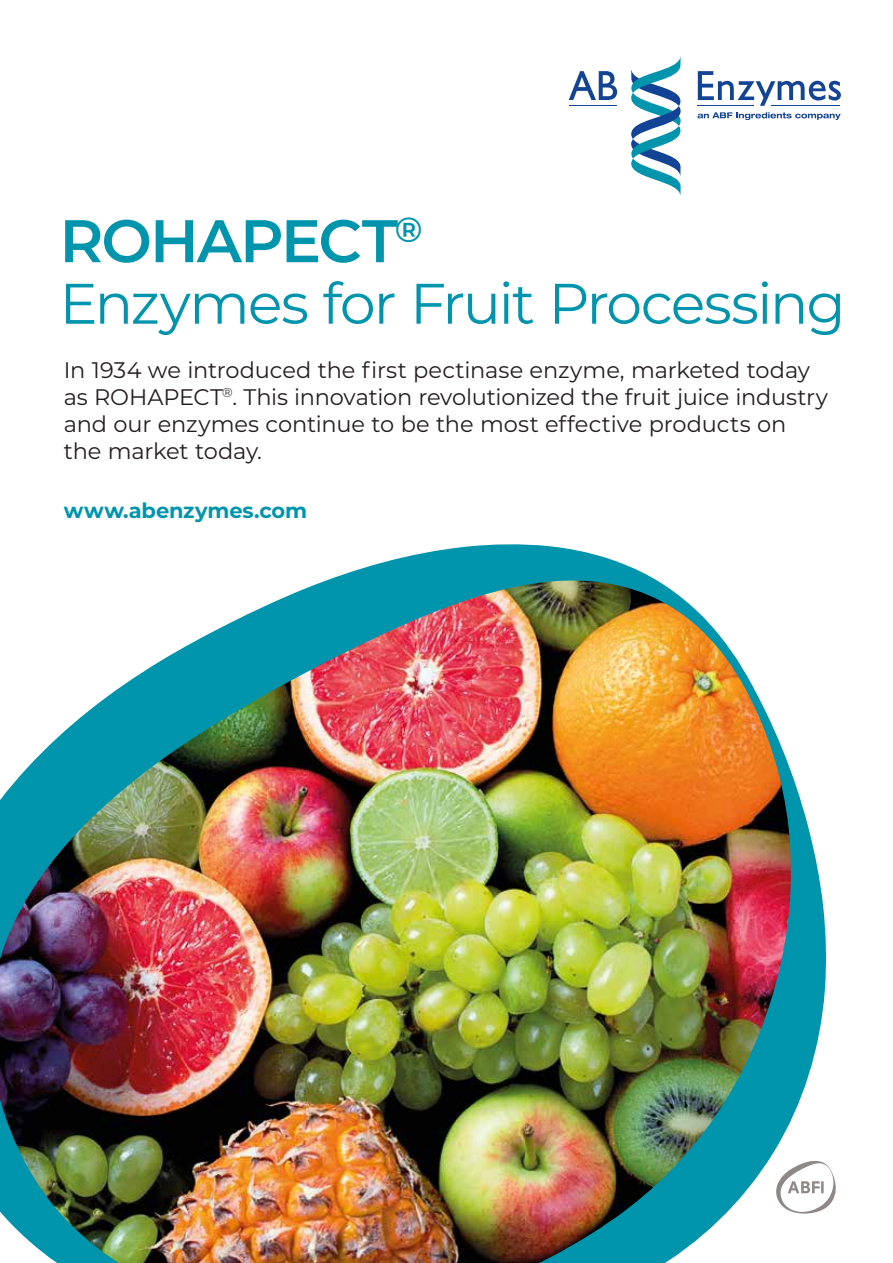
<style>
.page{position:relative;width:893px;height:1263px;background:#fff}
.page>*{position:absolute;margin:0;border:0;box-sizing:border-box;transform-origin:0 0}
.t1{font:600 60px "Montserrat";letter-spacing:-.03em;color:#0095ad}
.t2{font:57px "Montserrat";letter-spacing:-.035em;color:#0095ad}
.t3{font:22.5px/27px "Montserrat";letter-spacing:-.01em;color:#231e1f}
.t4{font:700 21px "Montserrat";letter-spacing:-.005em;color:#0095ad}
</style>
<div class="page">
<img style="left:0;top:544px;width:827px;height:719px">
<svg style="left:776px;top:1161px;width:60px;height:52px"></svg>
<svg style="left:631px;top:56px;width:50px;height:140px"></svg>
<svg style="left:569px;top:71px;width:48px;height:29px"></svg>
<svg style="left:698px;top:71px;width:143px;height:35px"></svg>
<hr style="left:569px;top:105px;width:48px;height:1px;background:#134395">
<hr style="left:698px;top:105px;width:56px;height:1px;background:#134395">
<hr style="left:771px;top:105px;width:69px;height:1px;background:#134395">
<svg style="left:697px;top:112px;width:144px;height:8px"></svg>
<h1 class="t1" style="left:60px;top:198px;width:365px">ROHAPECT<sup>®</sup></h1>
<h2 class="t2" style="left:60px;top:264px;width:788px">Enzymes for Fruit Processing</h2>
<p class="t3" style="left:64px;top:356px;width:766px">In 1934 we introduced the first pectinase enzyme, marketed today as ROHAPECT<sup>®</sup>. This innovation revolutionized the fruit juice industry and our enzymes continue to be the most effective products on the market today.</p>
<p class="t4" style="left:64px;top:495px;width:245px">www.abenzymes.com</p>
</div>
